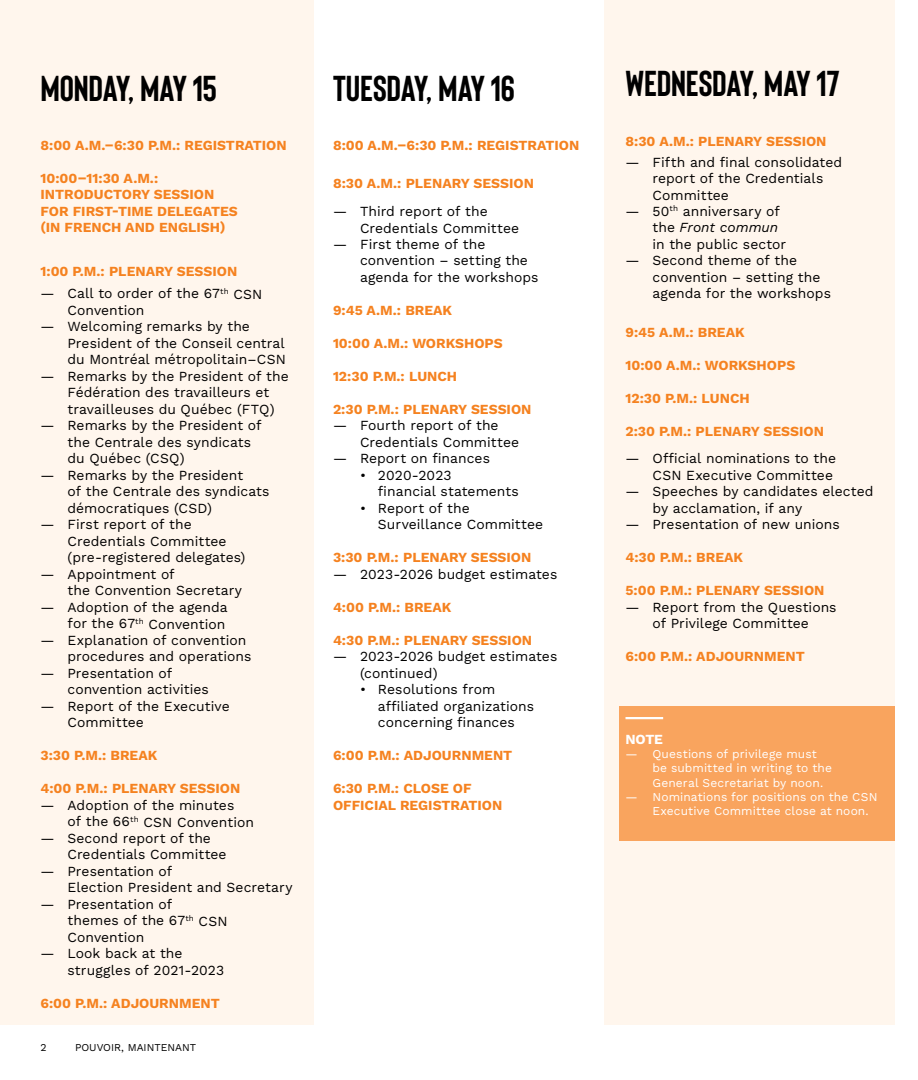
<style>
.page{position:relative;width:918px;height:1080px;background:#fff}
.page>*{position:absolute;margin:0;border:0;box-sizing:border-box;transform-origin:0 0}
.t1{font:700 36px "Bison";letter-spacing:-.005em;color:#000}
.t2{font:13.8px/16.5px "Work Sans";color:#000}
.t3{font:700 13.8px/16.5px "Work Sans";color:#f58220}
.t4{font:700 13.8px "Work Sans";color:#fff}
.t5{font:12px/14.2px "Work Sans";letter-spacing:.01em;color:#fff}
.t6{font:10.5px "Work Sans";color:#000}
.s1{font-style:italic}
</style>
<div class="page">
<div style="left:604px;top:0;width:290px;height:1024px;background:#fff6ed"></div>
<div style="left:0;top:0;width:314px;height:1024px;background:#fff6ed"></div>
<div style="left:619px;top:706px;width:275px;height:135px;background:#f9a45e"></div>
<hr style="left:626px;top:717px;width:37px;height:2px;background:#fff">
<h1 class="t1" style="left:40px;top:65px;width:178px">MONDAY, MAY 15</h1>
<p class="t3" style="left:40px;top:136px;width:248px">8:00 A.M.–6:30 P.M.: REGISTRATION</p>
<p class="t3" style="left:40px;top:169px;width:199px">10:00–11:30 A.M.:<br>INTRODUCTORY SESSION<br>FOR FIRST-TIME DELEGATES (IN FRENCH AND ENGLISH)</p>
<p class="t3" style="left:40px;top:262px;width:198px">1:00 P.M.: PLENARY SESSION</p>
<p class="t2" style="left:68px;top:285px;width:196px;text-indent:-27px">— Call to order of the 67<sup>th</sup> CSN<br>Convention</p>
<p class="t2" style="left:68px;top:318px;width:220px;text-indent:-27px">— Welcoming remarks by the<br>President of the Conseil central du Montréal métropolitain–CSN</p>
<p class="t2" style="left:68px;top:367px;width:223px;text-indent:-27px">— Remarks by the President of the<br>Fédération des travailleurs et travailleuses du Québec (FTQ)</p>
<p class="t2" style="left:68px;top:417px;width:196px;text-indent:-27px">— Remarks by the President of the Centrale des syndicats du Québec (CSQ)</p>
<p class="t2" style="left:68px;top:466px;width:204px;text-indent:-27px">— Remarks by the President<br>of the Centrale des syndicats démocratiques (CSD)</p>
<p class="t2" style="left:68px;top:516px;width:179px;text-indent:-27px">— First report of the<br>Credentials Committee (pre-registered delegates)</p>
<p class="t2" style="left:68px;top:565px;width:176px;text-indent:-27px">— Appointment of<br>the Convention Secretary</p>
<p class="t2" style="left:41px;top:598px;width:189px;text-align:right">— Adoption of the agenda for the 67<sup>th</sup> Convention</p>
<p class="t2" style="left:68px;top:631px;width:185px;text-indent:-27px">— Explanation of convention procedures and operations</p>
<p class="t2" style="left:68px;top:664px;width:143px;text-indent:-27px">— Presentation of convention activities</p>
<p class="t2" style="left:68px;top:697px;width:164px;text-indent:-27px">— Report of the Executive<br>Committee</p>
<p class="t3" style="left:41px;top:747px;width:118px">3:30 P.M.: BREAK</p>
<p class="t3" style="left:41px;top:780px;width:201px">4:00 P.M.: PLENARY SESSION</p>
<p class="t2" style="left:68px;top:796px;width:188px;text-indent:-27px">— Adoption of the minutes<br>of the 66<sup>th</sup> CSN Convention</p>
<p class="t2" style="left:67px;top:829px;width:161px;text-indent:-27px">— Second report of the<br>Credentials Committee</p>
<p class="t2" style="left:67px;top:862px;width:227px;text-indent:-27px">— Presentation of<br>Election President and Secretary</p>
<p class="t2" style="left:67px;top:895px;width:162px;text-indent:-27px">— Presentation of<br>themes of the 67<sup>th</sup> CSN<br>Convention</p>
<p class="t2" style="left:67px;top:945px;width:158px;text-indent:-27px">— Look back at the struggles of 2021-2023</p>
<p class="t3" style="left:40px;top:994px;width:181px">6:00 P.M.: ADJOURNMENT</p>
<p class="t6" style="left:40px;top:1040px;width:8px">2</p>
<p class="t6" style="left:75px;top:1040px;width:123px">POUVOIR, MAINTENANT</p>
<h1 class="t1" style="left:333px;top:65px;width:183px">TUESDAY, MAY 16</h1>
<p class="t3" style="left:333px;top:136px;width:248px">8:00 A.M.–6:30 P.M.: REGISTRATION</p>
<p class="t3" style="left:333px;top:175px;width:203px">8:30 A.M.: PLENARY SESSION</p>
<p class="t2" style="left:360px;top:202px;width:161px;text-indent:-27px">— Third report of the<br>Credentials Committee</p>
<p class="t2" style="left:360px;top:235px;width:180px;text-indent:-27px">— First theme of the convention – setting the agenda for the workshops</p>
<p class="t3" style="left:333px;top:301px;width:121px">9:45 A.M.: BREAK</p>
<p class="t3" style="left:333px;top:334px;width:171px">10:00 A.M.: WORKSHOPS</p>
<p class="t3" style="left:333px;top:367px;width:126px">12:30 P.M.: LUNCH</p>
<p class="t3" style="left:333px;top:400px;width:200px">2:30 P.M.: PLENARY SESSION</p>
<p class="t2" style="left:360px;top:417px;width:161px;text-indent:-27px">— Fourth report of the<br>Credentials Committee</p>
<p class="t2" style="left:333px;top:450px;width:159px">— Report on finances</p>
<p class="t2" style="left:378px;top:466px;width:142px;text-indent:-18px">• 2020-2023<br>financial statements</p>
<p class="t2" style="left:378px;top:499px;width:167px;text-indent:-18px">• Report of the<br>Surveillance Committee</p>
<p class="t3" style="left:333px;top:549px;width:200px">3:30 P.M.: PLENARY SESSION</p>
<p class="t2" style="left:333px;top:565px;width:226px">— 2023-2026 budget estimates</p>
<p class="t3" style="left:333px;top:598px;width:120px">4:00 P.M.: BREAK</p>
<p class="t3" style="left:333px;top:631px;width:201px">4:30 P.M.: PLENARY SESSION</p>
<p class="t2" style="left:360px;top:648px;width:199px;text-indent:-27px">— 2023-2026 budget estimates (continued)</p>
<p class="t2" style="left:378px;top:681px;width:158px;text-indent:-18px">• Resolutions from affiliated organizations concerning finances</p>
<p class="t3" style="left:333px;top:747px;width:181px">6:00 P.M.: ADJOURNMENT</p>
<p class="t3" style="left:333px;top:780px;width:171px">6:30 P.M.: CLOSE OF<br>OFFICIAL REGISTRATION</p>
<h1 class="t1" style="left:626px;top:61px;width:216px">WEDNESDAY, MAY 17</h1>
<p class="t3" style="left:626px;top:132px;width:203px">8:30 A.M.: PLENARY SESSION</p>
<p class="t2" style="left:653px;top:153px;width:191px;text-indent:-27px">— Fifth and final consolidated report of the Credentials<br>Committee</p>
<p class="t2" style="left:652px;top:202px;width:135px;text-indent:-27px">— 50<sup>th</sup> anniversary of the <span class="s1">Front commun </span>in the public sector</p>
<p class="t2" style="left:652px;top:252px;width:180px;text-indent:-27px">— Second theme of the convention – setting the agenda for the workshops</p>
<p class="t3" style="left:625px;top:323px;width:121px">9:45 A.M.: BREAK</p>
<p class="t3" style="left:625px;top:356px;width:171px">10:00 A.M.: WORKSHOPS</p>
<p class="t3" style="left:625px;top:389px;width:126px">12:30 P.M.: LUNCH</p>
<p class="t3" style="left:625px;top:422px;width:200px">2:30 P.M.: PLENARY SESSION</p>
<p class="t2" style="left:625px;top:450px;width:212px;text-align:right">— Official nominations to the<br>CSN Executive Committee</p>
<p class="t2" style="left:652px;top:483px;width:222px;text-indent:-27px">— Speeches by candidates elected by acclamation, if any</p>
<p class="t2" style="left:625px;top:516px;width:216px">— Presentation of new unions</p>
<p class="t3" style="left:625px;top:549px;width:119px">4:30 P.M.: BREAK</p>
<p class="t3" style="left:625px;top:582px;width:201px">5:00 P.M.: PLENARY SESSION</p>
<p class="t2" style="left:625px;top:598px;width:213px;text-align:center">— Report from the Questions of Privilege Committee</p>
<p class="t3" style="left:625px;top:648px;width:181px">6:00 P.M.: ADJOURNMENT</p>
<p class="t4" style="left:625px;top:729px;width:39px">NOTE</p>
<p class="t5" style="left:652px;top:747px;width:181px;text-indent:-27px">— Questions of privilege must be submitted in writing to the<br>General Secretariat by noon.</p>
<p class="t5" style="left:652px;top:789px;width:226px;text-indent:-27px">— Nominations for positions on the CSN<br>Executive Committee close at noon.</p>
</div>
